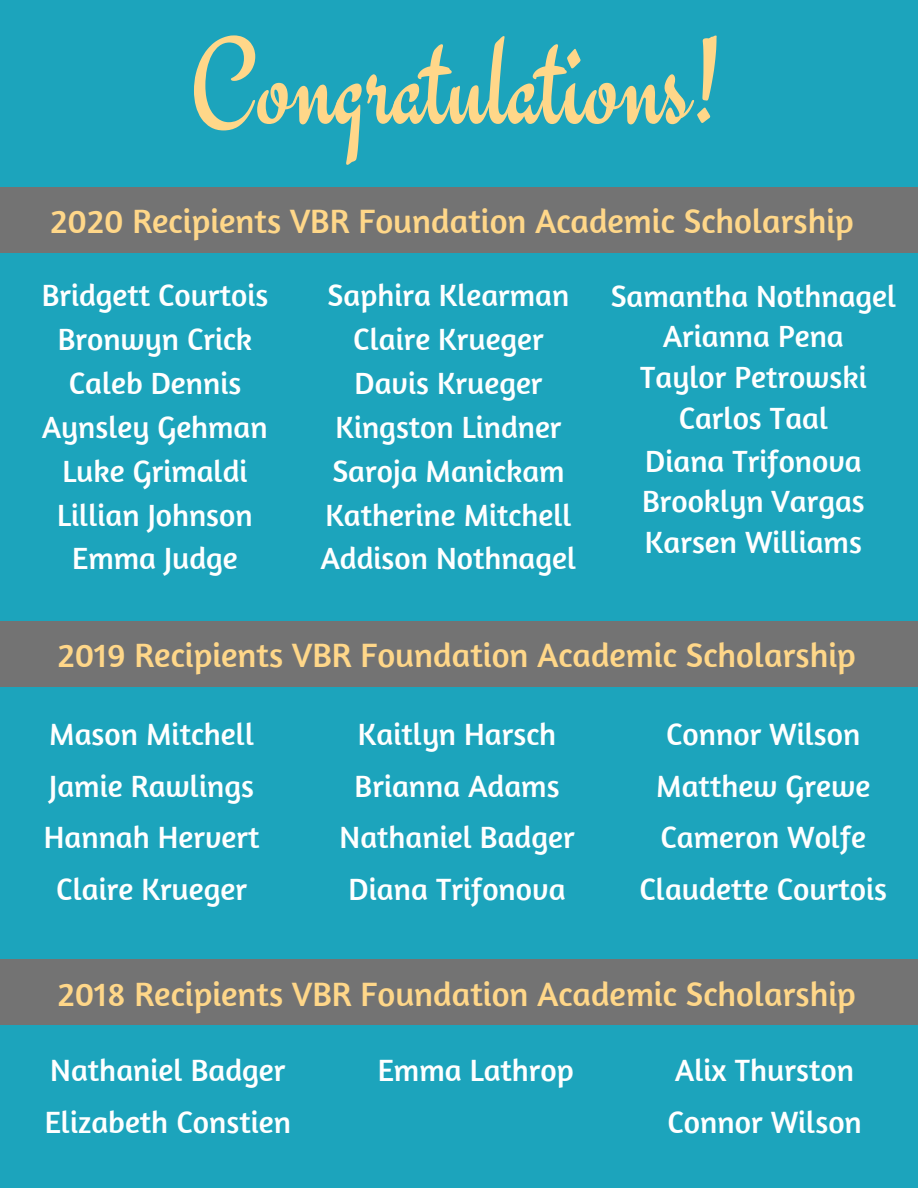
<style>
.page{position:relative;width:918px;height:1188px;background:#1ca4bc}
.page>*{position:absolute;margin:0;border:0;box-sizing:border-box;transform-origin:0 0}
.t1{font:124.95px "Engagement";color:#ffd789}
.t2{font:34.65px "Amaranth";color:#ffd789}
.t3{font:31.5px "Amaranth";color:#fff}
</style>
<div class="page">
<div style="left:0;top:960px;width:918px;height:65px;background:#737373"></div>
<div style="left:0;top:621px;width:918px;height:66px;background:#737373"></div>
<div style="left:0;top:187px;width:918px;height:65px;background:#737373"></div>
<p class="t1" style="left:190px;top:11px;width:535px">Congratulations!</p>
<p class="t2" style="left:51px;top:200px;width:805px">2020 Recipients VBR Foundation Academic Scholarship</p>
<p class="t3" style="left:42px;top:275px;width:228px">Bridgett Courtois</p>
<p class="t3" style="left:58px;top:319px;width:196px">Bronwyn Crick</p>
<p class="t3" style="left:69px;top:363px;width:174px">Caleb Dennis</p>
<p class="t3" style="left:42px;top:407px;width:227px">Aynsley Gehman</p>
<p class="t3" style="left:62px;top:451px;width:187px">Luke Grimaldi</p>
<p class="t3" style="left:57px;top:495px;width:197px">Lillian Johnson</p>
<p class="t3" style="left:72px;top:539px;width:167px">Emma Judge</p>
<p class="t3" style="left:328px;top:275px;width:243px">Saphira Klearman</p>
<p class="t3" style="left:353px;top:319px;width:192px">Claire Krueger</p>
<p class="t3" style="left:355px;top:363px;width:189px">Davis Krueger</p>
<p class="t3" style="left:335px;top:407px;width:228px">Kingston Lindner</p>
<p class="t3" style="left:332px;top:451px;width:234px">Saroja Manickam</p>
<p class="t3" style="left:325px;top:495px;width:248px">Katherine Mitchell</p>
<p class="t3" style="left:321px;top:539px;width:257px">Addison Nothnagel</p>
<p class="t3" style="left:611px;top:276px;width:287px">Samantha Nothnagel</p>
<p class="t3" style="left:663px;top:316px;width:182px">Arianna Pena</p>
<p class="t3" style="left:640px;top:357px;width:228px">Taylor Petrowski</p>
<p class="t3" style="left:679px;top:398px;width:151px">Carlos Taal</p>
<p class="t3" style="left:645px;top:441px;width:218px">Diana Trifonova</p>
<p class="t3" style="left:642px;top:482px;width:224px">Brooklyn Vargas</p>
<p class="t3" style="left:645px;top:522px;width:219px">Karsen Williams</p>
<p class="t2" style="left:58px;top:634px;width:800px">2019 Recipients VBR Foundation Academic Scholarship</p>
<p class="t3" style="left:49px;top:714px;width:207px">Mason Mitchell</p>
<p class="t3" style="left:49px;top:766px;width:206px">Jamie Rawlings</p>
<p class="t3" style="left:44px;top:818px;width:217px">Hannah Hervert</p>
<p class="t3" style="left:56px;top:869px;width:192px">Claire Krueger</p>
<p class="t3" style="left:358px;top:714px;width:200px">Kaitlyn Harsch</p>
<p class="t3" style="left:355px;top:766px;width:207px">Brianna Adams</p>
<p class="t3" style="left:340px;top:818px;width:237px">Nathaniel Badger</p>
<p class="t3" style="left:349px;top:869px;width:218px">Diana Trifonova</p>
<p class="t3" style="left:666px;top:714px;width:196px">Connor Wilson</p>
<p class="t3" style="left:656px;top:766px;width:216px">Matthew Grewe</p>
<p class="t3" style="left:660px;top:818px;width:207px">Cameron Wolfe</p>
<p class="t3" style="left:639px;top:869px;width:249px">Claudette Courtois</p>
<p class="t2" style="left:58px;top:972px;width:800px">2018 Recipients VBR Foundation Academic Scholarship</p>
<p class="t3" style="left:50px;top:1050px;width:237px">Nathaniel Badger</p>
<p class="t3" style="left:45px;top:1102px;width:248px">Elizabeth Constien</p>
<p class="t3" style="left:378px;top:1050px;width:198px">Emma Lathrop</p>
<p class="t3" style="left:675px;top:1050px;width:180px">Alix Thurston</p>
<p class="t3" style="left:667px;top:1102px;width:196px">Connor Wilson</p>
</div>
